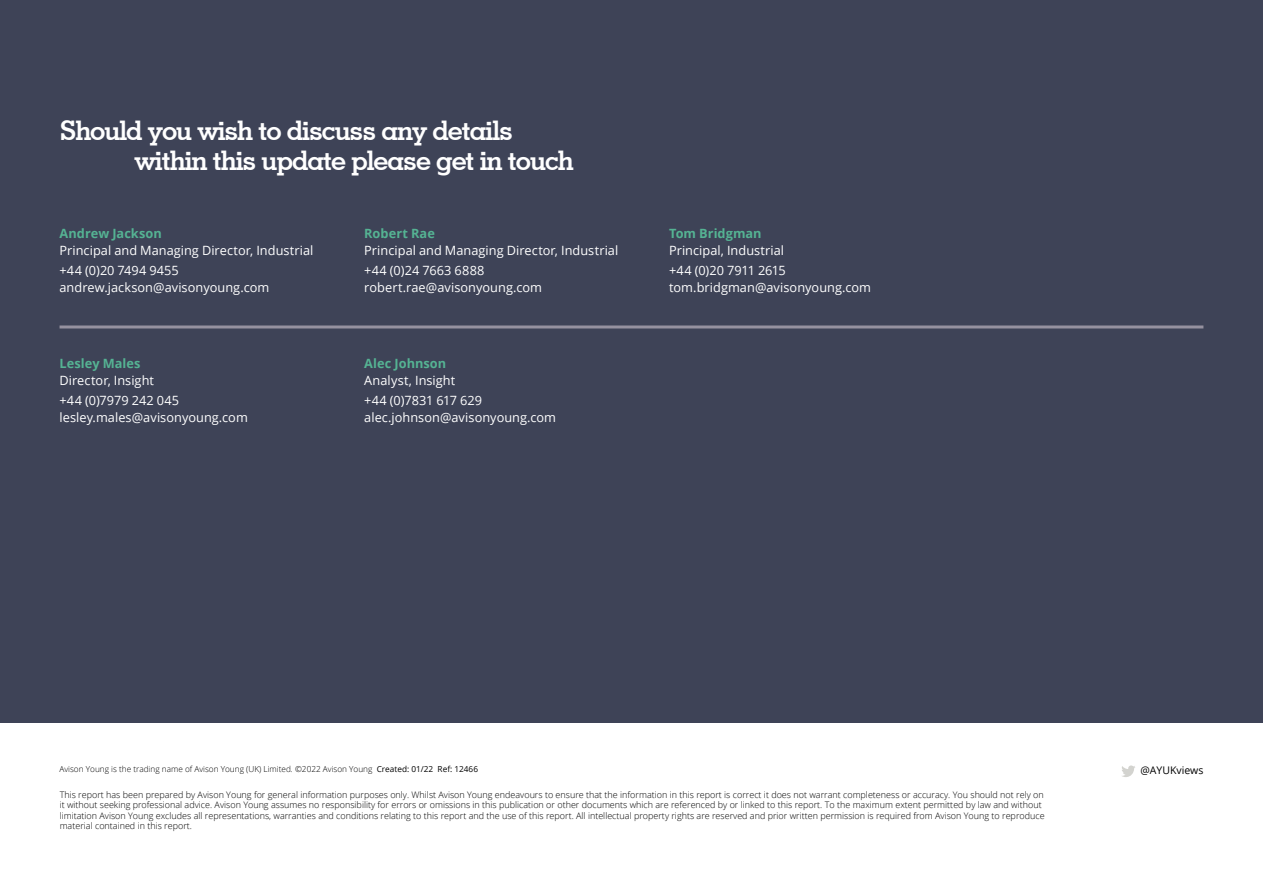
<style>
.page{position:relative;width:1263px;height:893px;background:#fff}
.page>*{position:absolute;margin:0;border:0;box-sizing:border-box;transform-origin:0 0}
.t1{font:700 27px/30px "Geometric Slab 703 BT";letter-spacing:-.04em;color:#fff}
.t2{font:12.75px/20.7px "Open Sans";color:#fff}
.t3{font:700 12.75px "Open Sans";letter-spacing:.005em;color:#55b393}
.t4{font:10.5px "Open Sans";color:#000}
.t5{font:300 9px/10.5px "Open Sans";color:#000}
.t6{font:300 8.25px "Open Sans";color:#000}
.s1{font-weight:400}
</style>
<div class="page">
<div style="left:0;top:0;width:1263px;height:722px;background:#3e4357"></div>
<svg style="left:1122px;top:765px;width:13px;height:12px"></svg>
<hr style="left:60px;top:325px;width:1143px;height:3px;background:#95919f">
<h1 class="t1" style="left:135px;top:115px;width:441px;text-indent:-75px">Should you wish to discuss any details within this update please get in touch</h1>
<h2 class="t3" style="left:60px;top:225px;width:104px">Andrew Jackson</h2>
<h2 class="t2" style="left:60px;top:239px;width:255px">Principal and Managing Director, Industrial +44 (0)20 7494 9455</h2>
<h2 class="t2" style="left:60px;top:277px;width:211px">andrew.jackson@avisonyoung.com</h2>
<h2 class="t3" style="left:60px;top:355px;width:82px">Lesley Males</h2>
<h2 class="t2" style="left:60px;top:369px;width:121px">Director, Insight +44 (0)7979 242 045</h2>
<h2 class="t2" style="left:60px;top:407px;width:190px">lesley.males@avisonyoung.com</h2>
<h2 class="t3" style="left:364px;top:225px;width:72px">Robert Rae</h2>
<h2 class="t2" style="left:364px;top:239px;width:255px">Principal and Managing Director, Industrial +44 (0)24 7663 6888</h2>
<h2 class="t2" style="left:364px;top:277px;width:179px">robert.rae@avisonyoung.com</h2>
<h2 class="t3" style="left:364px;top:355px;width:83px">Alec Johnson</h2>
<h2 class="t2" style="left:364px;top:369px;width:119px">Analyst, Insight<br>+44 (0)7831 617 629</h2>
<h2 class="t2" style="left:364px;top:407px;width:193px">alec.johnson@avisonyoung.com</h2>
<h2 class="t3" style="left:669px;top:225px;width:94px">Tom Bridgman</h2>
<h2 class="t2" style="left:669px;top:239px;width:118px">Principal, Industrial +44 (0)20 7911 2615</h2>
<h2 class="t2" style="left:669px;top:277px;width:203px">tom.bridgman@avisonyoung.com</h2>
<p class="t6" style="left:60px;top:763px;width:420px">Avison Young is the trading name of Avison Young (UK) Limited. ©2022 Avison Young <span class="s1">Created: 01/22 Ref: 12466</span></p>
<p class="t5" style="left:60px;top:789px;width:986px">This report has been prepared by Avison Young for general information purposes only. Whilst Avison Young endeavours to ensure that the information in this report is correct it does not warrant completeness or accuracy. You should not rely on it without seeking professional advice. Avison Young assumes no responsibility for errors or omissions in this publication or other documents which are referenced by or linked to this report. To the maximum extent permitted by law and without limitation Avison Young excludes all representations, warranties and conditions relating to this report and the use of this report. All intellectual property rights are reserved and prior written permission is required from Avison Young to reproduce material contained in this report.</p>
<p class="t4" style="left:1140px;top:763px;width:65px">@AYUKviews</p>
</div>
